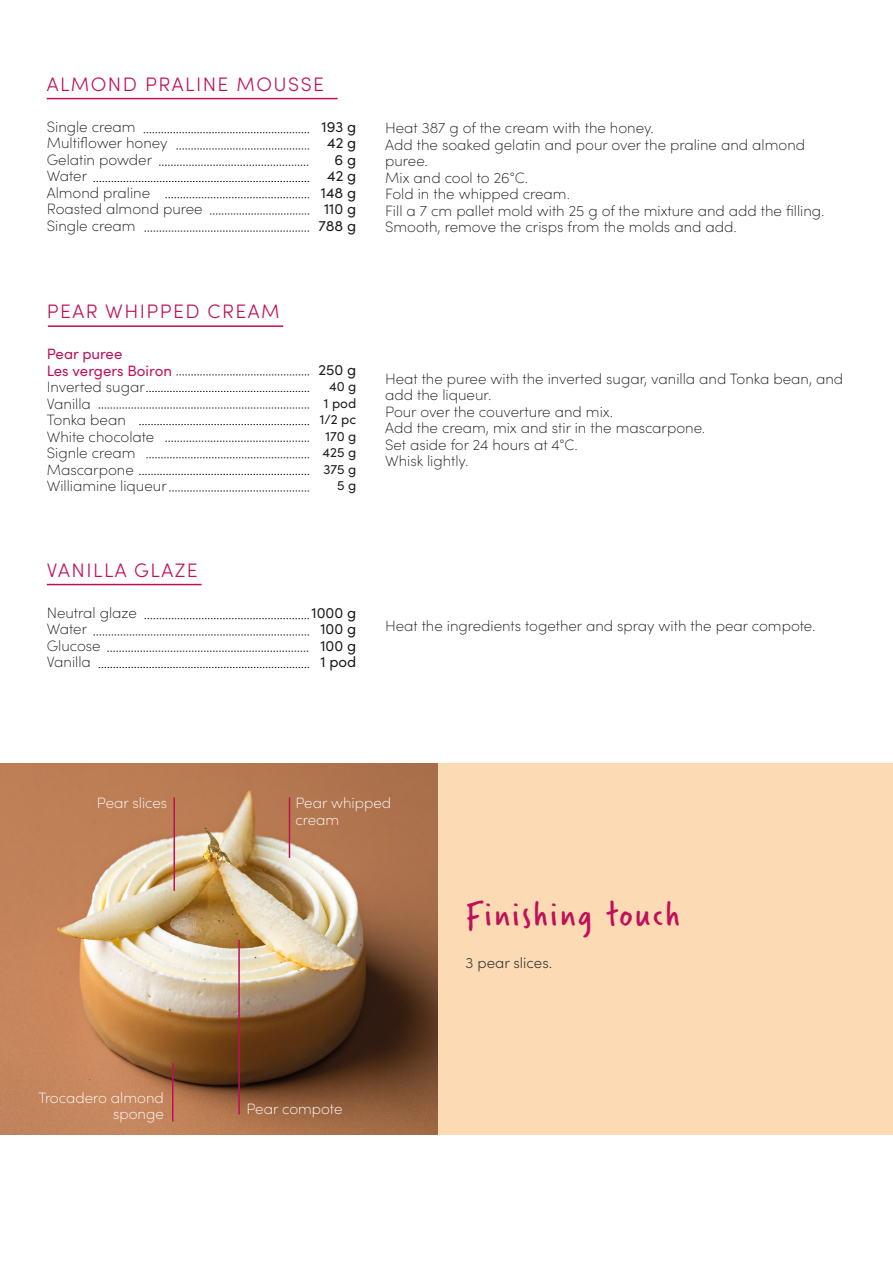
<style>
.page{position:relative;width:893px;height:1263px;background:#fff}
.page>*{position:absolute;margin:0;border:0;box-sizing:border-box;transform-origin:0 0}
.t1{font:36.45px "Verveine";letter-spacing:.075em;color:#bf1059}
.t2{font:200 19.5px "Sofia Pro VAR";letter-spacing:.075em;color:#bf1059}
.t3{font:200 15px/16.5px "Sofia Pro VAR";color:#1d1d1b}
.t4{font:200 15px/16.4px "Sofia Pro VAR";color:#fff}
.t5{font:200 15px/16.5px "Sofia Pro VAR";color:#bf1059}
.t6{font:200 15px "Sofia Pro VAR";color:#3d3d3c}
.t7{font:200 13.5px/16.5px "Sofia Pro VAR";color:#1d1d1b;text-align:right}
</style>
<div class="page">
<img style="left:0;top:763px;width:438px;height:371px">
<div style="left:438px;top:763px;width:455px;height:371px;background:#fcdab3"></div>
<svg style="left:94px;top:181px;width:215px;height:1px"></svg>
<svg style="left:99px;top:667px;width:210px;height:1px"></svg>
<svg style="left:99px;top:408px;width:210px;height:1px"></svg>
<svg style="left:146px;top:391px;width:163px;height:1px"></svg>
<svg style="left:165px;top:197px;width:144px;height:1px"></svg>
<svg style="left:139px;top:424px;width:170px;height:1px"></svg>
<svg style="left:176px;top:149px;width:133px;height:1px"></svg>
<svg style="left:94px;top:635px;width:215px;height:1px"></svg>
<svg style="left:159px;top:165px;width:149px;height:1px"></svg>
<svg style="left:107px;top:651px;width:201px;height:1px"></svg>
<svg style="left:144px;top:132px;width:165px;height:1px"></svg>
<svg style="left:145px;top:618px;width:164px;height:1px"></svg>
<svg style="left:176px;top:375px;width:133px;height:1px"></svg>
<hr style="left:47px;top:98px;width:291px;height:1px;background:#bf1059">
<hr style="left:47px;top:584px;width:155px;height:1px;background:#bf1059">
<hr style="left:48px;top:325px;width:235px;height:2px;background:#bf1059">
<hr style="left:238px;top:940px;width:2px;height:174px;background:#bf1059">
<hr style="left:172px;top:1063px;width:1px;height:58px;background:#bf1059">
<hr style="left:289px;top:797px;width:1px;height:61px;background:#bf1059">
<hr style="left:173px;top:797px;width:2px;height:94px;background:#bf1059">
<svg style="left:210px;top:214px;width:99px;height:1px"></svg>
<svg style="left:145px;top:231px;width:164px;height:1px"></svg>
<svg style="left:165px;top:441px;width:144px;height:1px"></svg>
<svg style="left:146px;top:457px;width:163px;height:1px"></svg>
<svg style="left:139px;top:474px;width:170px;height:1px"></svg>
<svg style="left:169px;top:491px;width:140px;height:1px"></svg>
<h2 class="t2" style="left:47px;top:70px;width:279px">ALMOND PRALINE MOUSSE</h2>
<p class="t3" style="left:47px;top:117px;width:157px">Single cream<br>Multiflower honey<br>Gelatin powder<br>Water<br>Almond praline<br>Roasted almond puree<br>Single cream</p>
<h2 class="t2" style="left:47px;top:297px;width:234px">PEAR WHIPPED CREAM</h2>
<p class="t5" style="left:47px;top:345px;width:127px">Pear puree<br>Les vergers Boiron</p>
<p class="t3" style="left:47px;top:378px;width:122px">Inverted sugar<br>Vanilla<br>Tonka bean<br>White chocolate<br>Signle cream<br>Mascarpone<br>Williamine liqueur</p>
<h2 class="t2" style="left:47px;top:556px;width:152px">VANILLA GLAZE</h2>
<p class="t3" style="left:47px;top:603px;width:92px">Neutral glaze<br>Water<br>Glucose<br>Vanilla</p>
<p class="t3" style="left:319px;top:117px;width:39px;text-align:right">193 g<br>42 g<br>6 g<br>42 g<br>148 g<br>110 g<br>788 g</p>
<p class="t3" style="left:318px;top:360px;width:39px">250 g</p>
<p class="t7" style="left:320px;top:377px;width:38px">40 g<br>1 pod<br>1/2 pc<br>170 g<br>425 g<br>375 g<br>5 g</p>
<p class="t3" style="left:312px;top:603px;width:46px;text-align:center">1000 g<br>100 g<br>100 g<br>1 pod</p>
<p class="t3" style="left:385px;top:119px;width:441px">Heat 387 g of the cream with the honey.<br>Add the soaked gelatin and pour over the praline and almond puree.<br>Mix and cool to 26°C.<br>Fold in the whipped cream.<br>Fill a 7 cm pallet mold with 25 g of the mixture and add the filling.<br>Smooth, remove the crisps from the molds and add.</p>
<p class="t3" style="left:385px;top:369px;width:460px">Heat the puree with the inverted sugar, vanilla and Tonka bean, and add the liqueur.<br>Pour over the couverture and mix.<br>Add the cream, mix and stir in the mascarpone.<br>Set aside for 24 hours at 4°C.<br>Whisk lightly.</p>
<p class="t3" style="left:385px;top:617px;width:432px">Heat the ingredients together and spray with the pear compote.</p>
<p class="t4" style="left:97px;top:794px;width:72px">Pear slices</p>
<p class="t4" style="left:38px;top:1089px;width:127px;text-align:right">Trocadero almond sponge</p>
<p class="t4" style="left:295px;top:794px;width:97px">Pear whipped cream</p>
<p class="t4" style="left:246px;top:1100px;width:98px">Pear compote</p>
<h1 class="t1" style="left:466px;top:890px;width:216px">Finishing touch</h1>
<p class="t6" style="left:466px;top:952px;width:88px">3 pear slices.</p>
</div>
